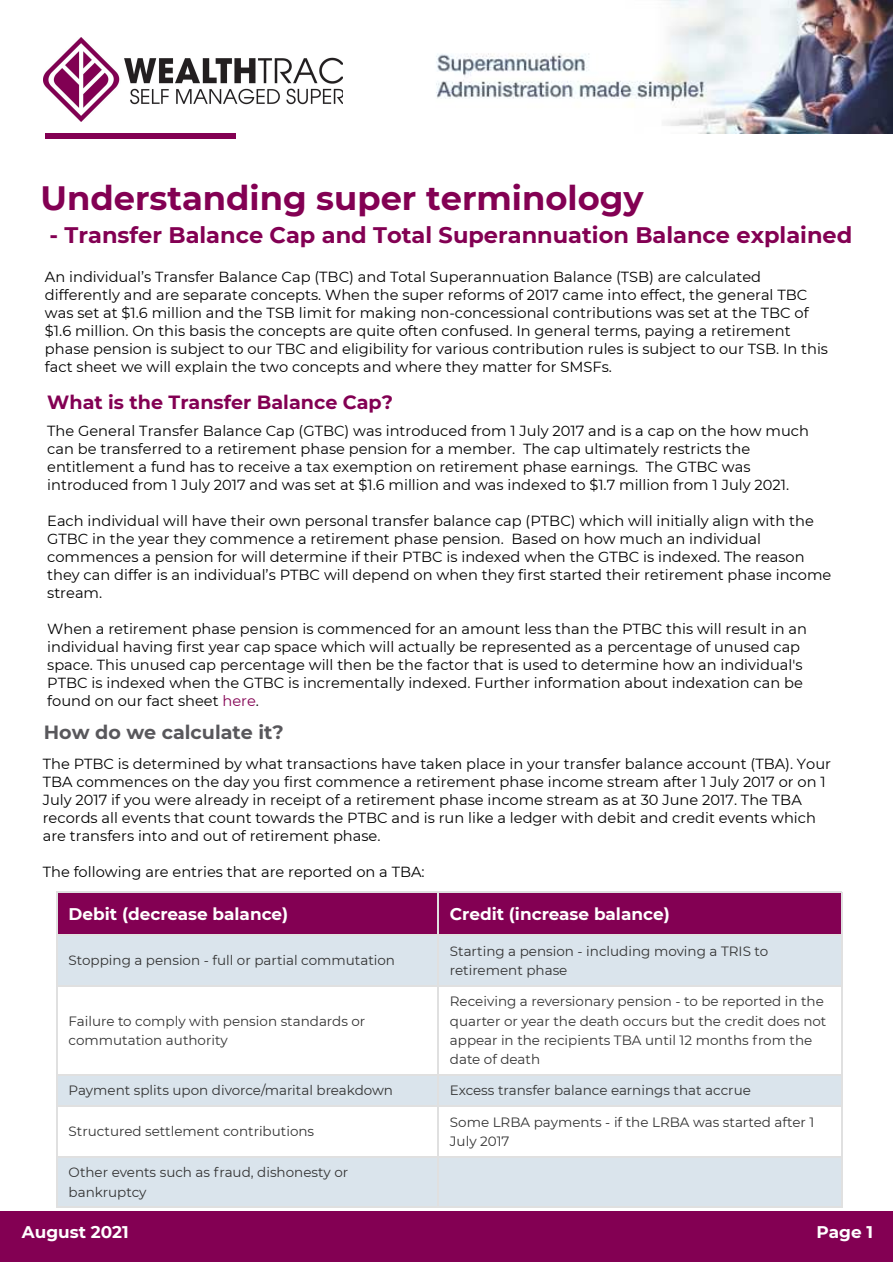
<style>
.page{position:relative;width:893px;height:1262px;background:#fff}
.page>*{position:absolute;margin:0;border:0;box-sizing:border-box;transform-origin:0 0}
.t1{font:700 33.75px "Montserrat";color:#830053}
.t2{font:700 22.5px "Montserrat";color:#830053}
.t3{font:700 19.05px "Montserrat";color:#830053}
.t4{font:700 19.05px "Montserrat";color:#59585c}
.t5{font:700 16.8px "Montserrat";color:#fff}
.t6{font:14.55px/18px "Montserrat";color:#000}
.t7{font:13.5px/19px "Montserrat";color:#333}
.s1{color:#830053}
</style>
<div class="page">
<div style="left:0;top:1211px;width:892px;height:50px;background:#830053"></div>
<div style="left:45px;top:133px;width:190px;height:5px;background:#830053"></div>
<img style="left:436px;top:0;width:456px;height:134px">
<div style="left:56px;top:891px;width:381px;height:43px;background:#830053"></div>
<div style="left:437px;top:891px;width:404px;height:43px;background:#830053"></div>
<div style="left:56px;top:934px;width:381px;height:51px;background:#dae4ec"></div>
<div style="left:437px;top:934px;width:404px;height:51px;background:#dae4ec"></div>
<div style="left:56px;top:1073px;width:381px;height:32px;background:#dae4ec"></div>
<div style="left:437px;top:1073px;width:404px;height:32px;background:#dae4ec"></div>
<div style="left:56px;top:1156px;width:381px;height:50px;background:#dae4ec"></div>
<div style="left:437px;top:1156px;width:404px;height:50px;background:#dae4ec"></div>
<hr style="left:437px;top:1206px;width:405px;height:1px;background:#e0e0e0">
<hr style="left:841px;top:1156px;width:1px;height:51px;background:#e0e0e0">
<hr style="left:56px;top:1206px;width:382px;height:1px;background:#e0e0e0">
<hr style="left:56px;top:1156px;width:1px;height:51px;background:#e0e0e0">
<hr style="left:437px;top:1156px;width:1px;height:51px;background:#e0e0e0">
<hr style="left:437px;top:1156px;width:405px;height:1px;background:#e0e0e0">
<hr style="left:841px;top:1105px;width:1px;height:52px;background:#e0e0e0">
<hr style="left:56px;top:1156px;width:382px;height:1px;background:#e0e0e0">
<hr style="left:56px;top:1105px;width:1px;height:52px;background:#e0e0e0">
<hr style="left:437px;top:1105px;width:1px;height:52px;background:#e0e0e0">
<hr style="left:437px;top:1105px;width:405px;height:1px;background:#e0e0e0">
<hr style="left:841px;top:1073px;width:1px;height:33px;background:#e0e0e0">
<hr style="left:56px;top:1105px;width:382px;height:1px;background:#e0e0e0">
<hr style="left:56px;top:1073px;width:1px;height:33px;background:#e0e0e0">
<hr style="left:437px;top:1073px;width:1px;height:33px;background:#e0e0e0">
<hr style="left:437px;top:1073px;width:405px;height:2px;background:#e0e0e0">
<hr style="left:841px;top:985px;width:1px;height:90px;background:#e0e0e0">
<hr style="left:56px;top:1073px;width:382px;height:2px;background:#e0e0e0">
<hr style="left:56px;top:985px;width:1px;height:90px;background:#e0e0e0">
<hr style="left:437px;top:985px;width:1px;height:90px;background:#e0e0e0">
<hr style="left:437px;top:985px;width:405px;height:1px;background:#e0e0e0">
<hr style="left:841px;top:934px;width:1px;height:52px;background:#e0e0e0">
<hr style="left:56px;top:985px;width:382px;height:1px;background:#e0e0e0">
<hr style="left:56px;top:934px;width:1px;height:52px;background:#e0e0e0">
<hr style="left:437px;top:934px;width:1px;height:52px;background:#e0e0e0">
<hr style="left:437px;top:891px;width:405px;height:2px;background:#e0e0e0">
<hr style="left:437px;top:934px;width:405px;height:1px;background:#e0e0e0">
<hr style="left:841px;top:891px;width:1px;height:44px;background:#e0e0e0">
<hr style="left:56px;top:891px;width:382px;height:2px;background:#e0e0e0">
<hr style="left:56px;top:934px;width:382px;height:1px;background:#e0e0e0">
<hr style="left:56px;top:891px;width:1px;height:44px;background:#e0e0e0">
<hr style="left:437px;top:891px;width:1px;height:44px;background:#e0e0e0">
<img style="left:44px;top:37px;width:298px;height:84px">
<h1 class="t1" style="left:40px;top:174px;width:604px">Understanding super terminology</h1>
<h2 class="t2" style="left:49px;top:219px;width:804px">- Transfer Balance Cap and Total Superannuation Balance explained</h2>
<p class="t6" style="left:45px;top:267px;width:784px">An individual’s Transfer Balance Cap (TBC) and Total Superannuation Balance (TSB) are calculated differently and are separate concepts. When the super reforms of 2017 came into effect, the general TBC was set at $1.6 million and the TSB limit for making non-concessional contributions was set at the TBC of $1.6 million. On this basis the concepts are quite often confused. In general terms, paying a retirement phase pension is subject to our TBC and eligibility for various contribution rules is subject to our TSB. In this fact sheet we will explain the two concepts and where they matter for SMSFs.</p>
<h3 class="t3" style="left:47px;top:389px;width:347px">What is the Transfer Balance Cap?</h3>
<p class="t6" style="left:47px;top:421px;width:763px">The General Transfer Balance Cap (GTBC) was introduced from 1 July 2017 and is a cap on the how much can be transferred to a retirement phase pension for a member. The cap ultimately restricts the entitlement a fund has to receive a tax exemption on retirement phase earnings. The GTBC was introduced from 1 July 2017 and was set at $1.6 million and was indexed to $1.7 million from 1 July 2021.</p>
<p class="t6" style="left:47px;top:511px;width:785px">Each individual will have their own personal transfer balance cap (PTBC) which will initially align with the GTBC in the year they commence a retirement phase pension. Based on how much an individual commences a pension for will determine if their PTBC is indexed when the GTBC is indexed. The reason they can differ is an individual’s PTBC will depend on when they first started their retirement phase income stream.</p>
<p class="t6" style="left:47px;top:619px;width:761px">When a retirement phase pension is commenced for an amount less than the PTBC this will result in an individual having first year cap space which will actually be represented as a percentage of unused cap space. This unused cap percentage will then be the factor that is used to determine how an individual's PTBC is indexed when the GTBC is incrementally indexed. Further information about indexation can be found on our fact sheet <span class="s1">here</span>.</p>
<h3 class="t4" style="left:44px;top:718px;width:241px">How do we calculate it?</h3>
<p class="t6" style="left:43px;top:754px;width:789px">The PTBC is determined by what transactions have taken place in your transfer balance account (TBA). Your TBA commences on the day you first commence a retirement phase income stream after 1 July 2017 or on 1<br>July 2017 if you were already in receipt of a retirement phase income stream as at 30 June 2017. The TBA records all events that count towards the PTBC and is run like a ledger with debit and credit events which are transfers into and out of retirement phase.</p>
<p class="t6" style="left:43px;top:862px;width:383px">The following are entries that are reported on a TBA:</p>
<p class="t5" style="left:69px;top:901px;width:221px">Debit (decrease balance)</p>
<p class="t5" style="left:450px;top:901px;width:221px">Credit (increase balance)</p>
<p class="t7" style="left:69px;top:950px;width:328px">Stopping a pension - full or partial commutation</p>
<p class="t7" style="left:450px;top:941px;width:320px">Starting a pension - including moving a TRIS to retirement phase</p>
<p class="t7" style="left:69px;top:1010px;width:298px">Failure to comply with pension standards or commutation authority</p>
<p class="t7" style="left:450px;top:991px;width:378px">Receiving a reversionary pension - to be reported in the quarter or year the death occurs but the credit does not appear in the recipients TBA until 12 months from the date of death</p>
<p class="t7" style="left:69px;top:1080px;width:326px">Payment splits upon divorce/marital breakdown</p>
<p class="t7" style="left:450px;top:1080px;width:302px">Excess transfer balance earnings that accrue</p>
<p class="t7" style="left:69px;top:1121px;width:247px">Structured settlement contributions</p>
<p class="t7" style="left:450px;top:1112px;width:366px">Some LRBA payments - if the LRBA was started after 1<br>July 2017</p>
<p class="t7" style="left:69px;top:1162px;width:281px">Other events such as fraud, dishonesty or bankruptcy</p>
<p class="t5" style="left:22px;top:1220px;width:108px">August 2021</p>
<p class="t5" style="left:816px;top:1220px;width:58px">Page 1</p>
</div>
